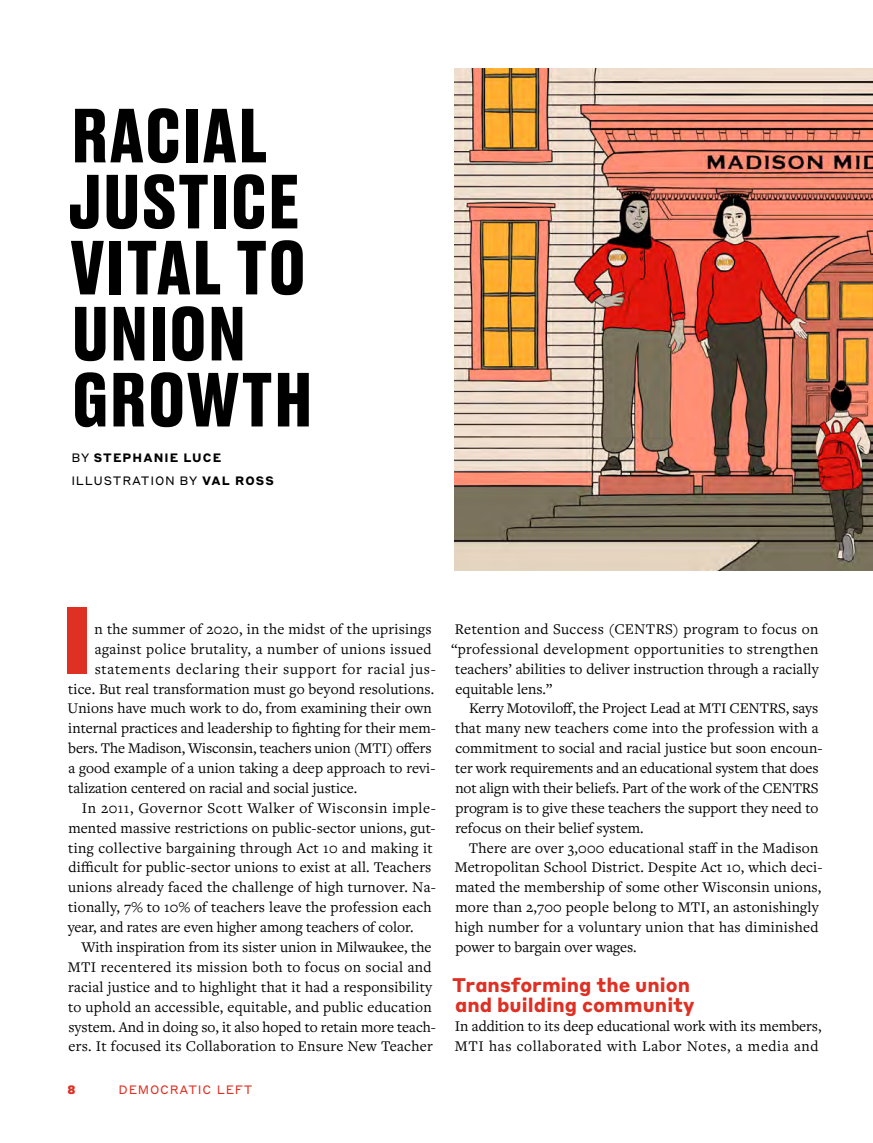
<style>
.page{position:relative;width:873px;height:1143px;background:#fff}
.page>*{position:absolute;margin:0;border:0;box-sizing:border-box;transform-origin:0 0}
.t1{font:900 94.05px "Styrene B";color:#de3023}
.t2{font:700 72px/66px "Druk Text";letter-spacing:.015em;color:#000}
.t3{font:700 19.5px/19.8px "Styrene B";color:#de3023}
.t4{font:15.3px/20px "Freight Text Pro";letter-spacing:.005em;color:#000}
.t5{font:15.3px "Freight Text Pro";letter-spacing:.025em;color:#000}
.t6{font:15.3px "Freight Text Pro";letter-spacing:.045em;color:#000}
.t7{font:15.3px "Freight Text Pro";letter-spacing:.03em;color:#000}
.t8{font:700 12px/22.5px "Styrene B";letter-spacing:.09em;color:#000}
.t9{font:12px "Styrene B";letter-spacing:.065em;color:#de3023}
.t10{font:900 12px "Styrene B";color:#de3023}
.s1{font-weight:400}
</style>
<div class="page">
<img style="left:455px;top:68px;width:418px;height:502px">
<h2 class="t2" style="left:67px;top:97px;width:247px">RACIAL<br>JUSTICE<br>VITAL TO<br>UNION<br>GROWTH</h2>
<p class="t8" style="left:71px;top:446px;width:204px"><span class="s1">BY</span> STEPHANIE LUCE<br><span class="s1">ILLUSTRATION BY</span> VAL ROSS</p>
<h1 class="t1" style="left:61px;top:559px;width:35px">I</h1>
<p class="t4" style="left:95px;top:619px;width:338px">n the summer of 2020, in the midst of the uprisings</p>
<p class="t5" style="left:95px;top:639px;width:338px">against police brutality, a number of unions issued</p>
<p class="t6" style="left:95px;top:659px;width:343px">statements declaring their support for racial jus-</p>
<p class="t4" style="left:68px;top:678px;width:368px">tice. But real transformation must go beyond resolutions.</p>
<p class="t4" style="left:68px;top:698px;width:366px">Unions have much work to do, from examining their own</p>
<p class="t4" style="left:68px;top:718px;width:369px">internal practices and leadership to fighting for their mem-</p>
<p class="t4" style="left:68px;top:738px;width:365px">bers. The Madison, Wisconsin, teachers union (MTI) offers</p>
<p class="t4" style="left:69px;top:758px;width:368px">a good example of a union taking a deep approach to revi-</p>
<p class="t4" style="left:68px;top:778px;width:291px">talization centered on racial and social justice.</p>
<p class="t7" style="left:82px;top:798px;width:355px">In 2011, Governor Scott Walker of Wisconsin imple-</p>
<p class="t4" style="left:68px;top:817px;width:369px">mented massive restrictions on public-sector unions, gut-</p>
<p class="t4" style="left:68px;top:837px;width:366px">ting collective bargaining through Act 10 and making it</p>
<p class="t4" style="left:69px;top:857px;width:364px">difficult for public-sector unions to exist at all. Teachers</p>
<p class="t4" style="left:68px;top:877px;width:369px">unions already faced the challenge of high turnover. Na-</p>
<p class="t4" style="left:68px;top:897px;width:365px">tionally, 7% to 10% of teachers leave the profession each</p>
<p class="t4" style="left:68px;top:917px;width:347px">year, and rates are even higher among teachers of color.</p>
<p class="t4" style="left:81px;top:937px;width:352px">With inspiration from its sister union in Milwaukee, the</p>
<p class="t4" style="left:68px;top:956px;width:365px">MTI recentered its mission both to focus on social and</p>
<p class="t4" style="left:68px;top:976px;width:365px">racial justice and to highlight that it had a responsibility</p>
<p class="t4" style="left:68px;top:996px;width:365px">to uphold an accessible, equitable, and public education</p>
<p class="t4" style="left:68px;top:1016px;width:369px">system. And in doing so, it also hoped to retain more teach-</p>
<p class="t4" style="left:69px;top:1036px;width:366px">ers. It focused its Collaboration to Ensure New Teacher</p>
<p class="t10" style="left:68px;top:1079px;width:10px">8</p>
<p class="t9" style="left:119px;top:1079px;width:136px">DEMOCRATIC LEFT</p>
<p class="t4" style="left:451px;top:619px;width:369px;text-align:justify">Retention and Success (CENTRS) program to focus on “professional development opportunities to strengthen teachers’ abilities to deliver instruction through a racially equitable lens.”</p>
<p class="t4" style="left:455px;top:698px;width:369px;text-indent:14px">Kerry Motoviloff, the Project Lead at MTI CENTRS, says that many new teachers come into the profession with a commitment to social and racial justice but soon encoun&shy;ter work requirements and an educational system that does not align with their beliefs. Part of the work of the CENTRS program is to give these teachers the support they need to refocus on their belief system.</p>
<p class="t4" style="left:455px;top:837px;width:369px;text-indent:14px">There are over 3,000 educational staff in the Madison Metropolitan School District. Despite Act 10, which deci&shy;mated the membership of some other Wisconsin unions, more than 2,700 people belong to MTI, an astonishingly high number for a voluntary union that has diminished power to bargain over wages.</p>
<p class="t3" style="left:452px;top:973px;width:244px">Transforming the union and building community</p>
<p class="t4" style="left:455px;top:1016px;width:368px">In addition to its deep educational work with its members,<br>MTI has collaborated with Labor Notes, a media and</p>
</div>
